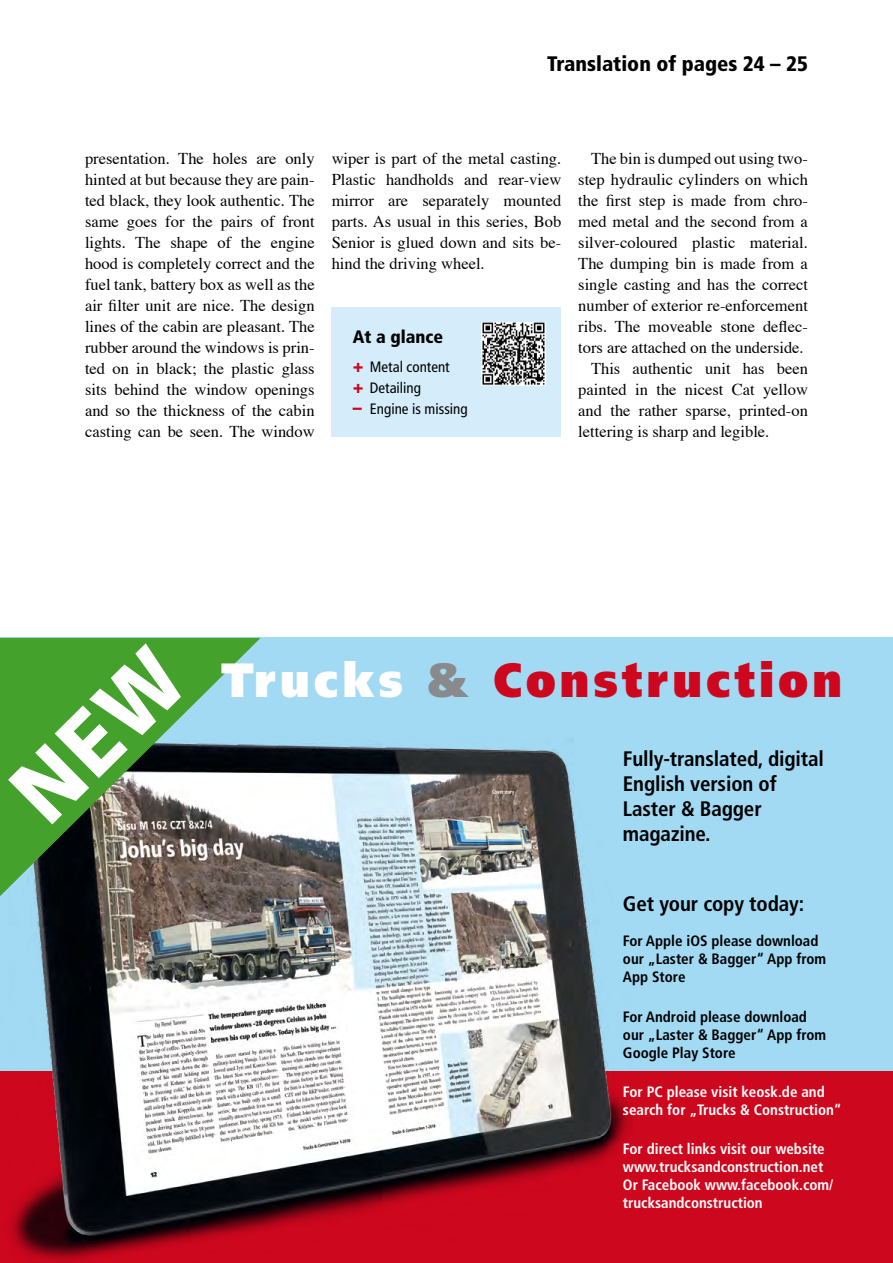
<style>
.page{position:relative;width:893px;height:1263px;background:#fff}
.page>*{position:absolute;margin:0;border:0;box-sizing:border-box;transform-origin:0 0}
.t1{font:900 48px "Frutiger";letter-spacing:.1em;color:#cd071e;scale:.9 1}
.t2{font:700 condensed 21px/25.2px "Frutiger";letter-spacing:-.005em;color:#000}
.t3{font:900 condensed 21px "Frutiger";color:#000}
.t4{font:900 condensed 18px "Frutiger";color:#000}
.t5{font:16.5px/21px "Times";color:#000;text-align:justify}
.t6{font:700 condensed 15px/18px "Frutiger";color:#fff}
.t7{font:700 condensed 15px/18px "Frutiger";color:#000}
.t8{font:condensed 15px/21px "Frutiger";color:#000}
.s1{font-weight:900;font-size:18px;color:#cd071e}
.s2{color:#fff}
.s3{color:#898a8c}
</style>
<div class="page">
<div style="left:0;top:638px;width:893px;height:625px;background:#a2daf4"></div>
<div style="left:0;top:1071px;width:893px;height:192px;background:#cd071e"></div>
<img style="left:10px;top:744px;width:622px;height:517px">
<svg style="left:0;top:638px;width:261px;height:258px"></svg>
<div style="left:332px;top:307px;width:229px;height:130px;background:#d5edfa"></div>
<img style="left:482px;top:322px;width:63px;height:64px">
<svg style="left:8px;top:643px;width:182px;height:181px;background:#4f9a3c"></svg>
<p class="t3" style="left:547px;top:51px;width:262px">Translation of pages 24 – 25</p>
<p class="t5" style="left:85px;top:149px;width:231px">presentation. The holes are only hinted at but because they are pain&shy;ted black, they look authentic. The same goes for the pairs of front lights. The shape of the engine hood is completely correct and the fuel tank, battery box as well as the air filter unit are nice. The design lines of the cabin are pleasant. The rubber around the windows is prin&shy;ted on in black; the plastic glass sits behind the window openings and so the thickness of the cabin casting can be seen. The window</p>
<p class="t5" style="left:332px;top:149px;width:231px">wiper is part of the metal casting.<br>Plastic handholds and rear-view mirror are separately mounted parts. As usual in this series, Bob Senior is glued down and sits be&shy;hind the driving wheel.</p>
<p class="t5" style="left:591px;top:149px;width:218px">The bin is dumped out using two-</p>
<p class="t5" style="left:578px;top:170px;width:231px">step hydraulic cylinders on which</p>
<p class="t5" style="left:578px;top:191px;width:231px">the first step is made from chro-</p>
<p class="t5" style="left:578px;top:212px;width:231px">med metal and the second from a</p>
<p class="t5" style="left:578px;top:233px;width:231px">silver-coloured plastic material.</p>
<p class="t5" style="left:578px;top:254px;width:231px">The dumping bin is made from a</p>
<p class="t5" style="left:578px;top:275px;width:231px">single casting and has the correct</p>
<p class="t5" style="left:578px;top:296px;width:231px">number of exterior re-enforcement</p>
<p class="t5" style="left:578px;top:317px;width:231px">ribs. The moveable stone deflec-</p>
<p class="t5" style="left:578px;top:338px;width:227px">tors are attached on the underside.</p>
<p class="t5" style="left:591px;top:359px;width:218px">This authentic unit has been</p>
<p class="t5" style="left:578px;top:380px;width:231px">painted in the nicest Cat yellow</p>
<p class="t5" style="left:578px;top:401px;width:231px">and the rather sparse, printed-on</p>
<p class="t5" style="left:578px;top:422px;width:193px">lettering is sharp and legible.</p>
<p class="t4" style="left:353px;top:326px;width:92px">At a glance</p>
<p class="t8" style="left:353px;top:357px;width:98px"><span class="s1">+</span> Metal content <span class="s1">+</span> Detailing</p>
<p class="t8" style="left:353px;top:399px;width:116px"><span class="s1">–</span> Engine is missing</p>
<h1 class="t1" style="left:221px;top:651px;width:691px"><span class="s2">Trucks</span> <span class="s3">&amp;</span> Construction</h1>
<p class="t2" style="left:623px;top:746px;width:202px">Fully-translated, digital<br>English version of<br>Laster &amp; Bagger magazine.</p>
<p class="t2" style="left:623px;top:891px;width:183px">Get your copy today:</p>
<p class="t7" style="left:623px;top:932px;width:205px">For Apple iOS please download our „Laster &amp; Bagger“ App from<br>App Store</p>
<p class="t7" style="left:623px;top:1007px;width:205px">For Android please download our „Laster &amp; Bagger“ App from<br>Google Play Store</p>
<p class="t6" style="left:623px;top:1082px;width:220px">For PC please visit keosk.de and search for „Trucks &amp; Construction“</p>
<p class="t6" style="left:623px;top:1140px;width:212px">For direct links visit our website www.trucksandconstruction.net<br>Or Facebook www.facebook.com/ trucksandconstruction</p>
</div>
